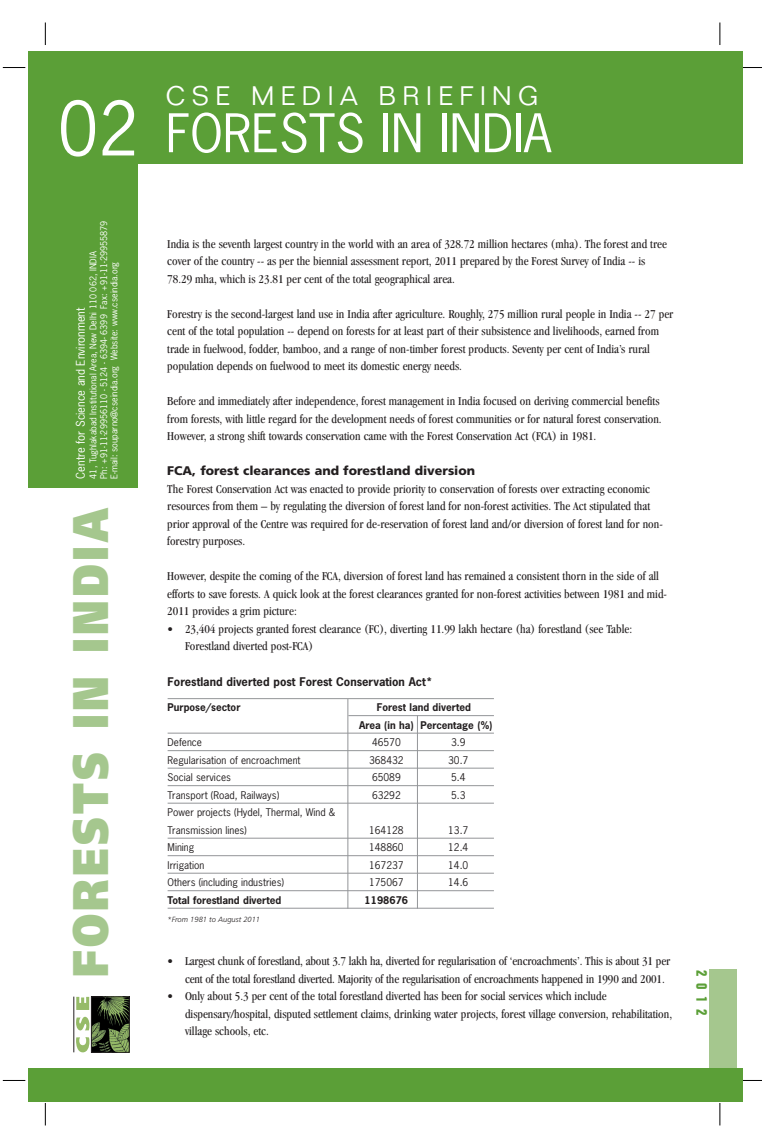
<style>
.page{position:relative;width:762px;height:1148px;background:#fff}
.page>*{position:absolute;margin:0;border:0;box-sizing:border-box;transform-origin:0 0}
.t1{font:50px "News Gothic";color:#fff}
.t2{font:900 50px "Frutiger";letter-spacing:.08em;color:#a5c78e;scale:.81 1}
.t3{font:300 26.25px "Folio";letter-spacing:.245em;color:#fff}
.t4{font:700 condensed 15px "Folio";color:#5b9f37}
.t5{font:condensed 12.5px/17.5px "Garamond";color:#231f20}
.t6{font:900 12.5px "Frutiger";color:#231f20}
.t7{font:700 11.25px "News Gothic";color:#231f20}
.t8{font:11.25px "News Gothic";color:#fff}
.t9{font:10px/17.5px "News Gothic";color:#231f20}
.t10{font:700 10px/17.5px "News Gothic";color:#231f20;text-align:center}
.t11{font:8.75px/10.5px "News Gothic";color:#fff}
.t12{font:italic 300 7.5px "Frutiger";color:#231f20}
.s1{font-size:70px}
</style>
<div class="page">
<svg style="left:3px;top:67px;width:22px;height:1px"></svg>
<svg style="left:3px;top:1080px;width:22px;height:1px"></svg>
<svg style="left:743px;top:67px;width:19px;height:1px"></svg>
<svg style="left:743px;top:1080px;width:19px;height:1px"></svg>
<svg style="left:45px;top:22px;width:1px;height:23px"></svg>
<svg style="left:720px;top:22px;width:1px;height:23px"></svg>
<svg style="left:720px;top:1103px;width:1px;height:22px"></svg>
<svg style="left:45px;top:1103px;width:1px;height:22px"></svg>
<div style="left:28px;top:51px;width:715px;height:436px;background:#5b9f37"></div>
<svg style="left:76px;top:1037px;width:13px;height:15px"></svg>
<svg style="left:76px;top:1016px;width:13px;height:14px"></svg>
<svg style="left:76px;top:996px;width:13px;height:14px"></svg>
<hr style="left:73px;top:996px;width:1px;height:56px;background:#231f20">
<img style="left:93px;top:998px;width:34px;height:52px">
<div style="left:91px;top:996px;width:38px;height:56px;border:1px solid #231f20"></div>
<div style="left:138px;top:164px;width:608px;height:339px;background:#fff"></div>
<div style="left:709px;top:968px;width:27px;height:105px;background:#a5c78e"></div>
<div style="left:28px;top:1068px;width:715px;height:33px;background:#5b9f37"></div>
<hr style="left:168px;top:698px;width:326px;height:1px;background:#939598">
<hr style="left:348px;top:715px;width:146px;height:1px;background:#939598">
<hr style="left:168px;top:733px;width:326px;height:1px;background:#939598">
<hr style="left:168px;top:750px;width:326px;height:1px;background:#939598">
<hr style="left:168px;top:768px;width:326px;height:1px;background:#939598">
<hr style="left:168px;top:785px;width:326px;height:1px;background:#939598">
<hr style="left:168px;top:803px;width:326px;height:1px;background:#939598">
<hr style="left:168px;top:838px;width:326px;height:1px;background:#939598">
<hr style="left:168px;top:855px;width:326px;height:1px;background:#939598">
<hr style="left:168px;top:873px;width:326px;height:1px;background:#939598">
<hr style="left:168px;top:890px;width:326px;height:1px;background:#939598">
<hr style="left:168px;top:908px;width:326px;height:1px;background:#939598">
<hr style="left:347px;top:699px;width:1px;height:209px;background:#939598">
<hr style="left:417px;top:715px;width:1px;height:193px;background:#939598">
<h2 class="t3" style="left:166px;top:86px;width:374px">CSE MEDIA BRIEFING</h2>
<h1 class="t1" style="left:58px;top:113px;width:495px"><span class="s1">02</span> FORESTS IN INDIA</h1>
<p class="t11" style="left:89px;top:478px;width:259px;rotate:-90deg">41, Tughlakabad Institutional Area, New Delhi 110 062, INDIA<br>Ph: +91-11-29956110 - 5124 - 6394- 6399 Fax: +91-11-29955879<br>E-mail: souparno@cseindia.org Website: www.cseindia.org</p>
<p class="t8" style="left:76px;top:478px;width:172px;rotate:-90deg">Centre for Science and Environment</p>
<h1 class="t2" style="left:71px;top:977px;width:581px;rotate:-90deg">FORESTS IN INDIA</h1>
<p class="t5" style="left:167px;top:236px;width:501px">India is the seventh largest country in the world with an area of 328.72 million hectares (mha). The forest and tree cover of the country -- as per the biennial assessment report, 2011 prepared by the Forest Survey of India -- is<br>78.29 mha, which is 23.81 per cent of the total geographical area.</p>
<p class="t5" style="left:167px;top:306px;width:507px">Forestry is the second-largest land use in India after agriculture. Roughly, 275 million rural people in India -- 27 per cent of the total population -- depend on forests for at least part of their subsistence and livelihoods, earned from trade in fuelwood, fodder, bamboo, and a range of non-timber forest products. Seventy per cent of India’s rural population depends on fuelwood to meet its domestic energy needs.</p>
<p class="t5" style="left:167px;top:393px;width:496px">Before and immediately after independence, forest management in India focused on deriving commercial benefits from forests, with little regard for the development needs of forest communities or for natural forest conservation.<br>However, a strong shift towards conservation came with the Forest Conservation Act (FCA) in 1981.</p>
<p class="t6" style="left:167px;top:466px;width:309px">FCA, forest clearances and forestland diversion</p>
<p class="t5" style="left:167px;top:481px;width:497px">The Forest Conservation Act was enacted to provide priority to conservation of forests over extracting economic resources from them – by regulating the diversion of forest land for non-forest activities. The Act stipulated that prior approval of the Centre was required for de-reservation of forest land and/or diversion of forest land for non&shy;forestry purposes.</p>
<p class="t5" style="left:167px;top:568px;width:501px">However, despite the coming of the FCA, diversion of forest land has remained a consistent thorn in the side of all efforts to save forests. A quick look at the forest clearances granted for non-forest activities between 1981 and mid-<br>2011 provides a grim picture:</p>
<p class="t5" style="left:185px;top:621px;width:448px;text-indent:-18px">• 23,404 projects granted forest clearance (FC), diverting 11.99 lakh hectare (ha) forestland (see Table:<br>Forestland diverted post-FCA)</p>
<p class="t7" style="left:168px;top:677px;width:267px">Forestland diverted post Forest Conservation Act*</p>
<p class="t10" style="left:168px;top:699px;width:74px">Purpose/sector</p>
<p class="t10" style="left:359px;top:699px;width:135px">Forest land diverted<br>Area (in ha) Percentage (%)</p>
<p class="t9" style="left:168px;top:734px;width:36px">Defence</p>
<p class="t9" style="left:372px;top:734px;width:30px">46570</p>
<p class="t9" style="left:451px;top:734px;width:16px">3.9</p>
<p class="t9" style="left:168px;top:752px;width:135px">Regularisation of encroachment</p>
<p class="t9" style="left:369px;top:752px;width:36px">368432</p>
<p class="t9" style="left:448px;top:752px;width:22px">30.7</p>
<p class="t9" style="left:168px;top:769px;width:65px">Social services</p>
<p class="t9" style="left:372px;top:769px;width:30px">65089</p>
<p class="t9" style="left:451px;top:769px;width:16px">5.4</p>
<p class="t9" style="left:168px;top:787px;width:113px">Transport (Road, Railways)</p>
<p class="t9" style="left:372px;top:787px;width:30px">63292</p>
<p class="t9" style="left:451px;top:787px;width:16px">5.3</p>
<p class="t9" style="left:168px;top:804px;width:169px">Power projects (Hydel, Thermal, Wind &amp;<br>Transmission lines)</p>
<p class="t9" style="left:369px;top:822px;width:36px">164128</p>
<p class="t9" style="left:448px;top:822px;width:22px">13.7</p>
<p class="t9" style="left:168px;top:839px;width:28px">Mining</p>
<p class="t9" style="left:369px;top:839px;width:36px">148860</p>
<p class="t9" style="left:448px;top:839px;width:22px">12.4</p>
<p class="t9" style="left:168px;top:857px;width:38px">Irrigation</p>
<p class="t9" style="left:369px;top:857px;width:36px">167237</p>
<p class="t9" style="left:448px;top:857px;width:22px">14.0</p>
<p class="t9" style="left:168px;top:874px;width:118px">Others (including industries)</p>
<p class="t9" style="left:369px;top:874px;width:36px">175067</p>
<p class="t9" style="left:448px;top:874px;width:22px">14.6</p>
<p class="t10" style="left:168px;top:892px;width:115px">Total forestland diverted</p>
<p class="t10" style="left:365px;top:892px;width:45px">1198676</p>
<p class="t12" style="left:168px;top:916px;width:94px">*From 1981 to August 2011</p>
<p class="t5" style="left:185px;top:953px;width:487px;text-indent:-18px">• Largest chunk of forestland, about 3.7 lakh ha, diverted for regularisation of ‘encroachments’. This is about 31 per cent of the total forestland diverted. Majority of the regularisation of encroachments happened in 1990 and 2001.</p>
<p class="t5" style="left:185px;top:988px;width:489px;text-indent:-18px">• Only about 5.3 per cent of the total forestland diverted has been for social services which include dispensary/hospital, disputed settlement claims, drinking water projects, forest village conversion, rehabilitation, village schools, etc.</p>
<p class="t4" style="left:707px;top:970px;width:46px;rotate:90deg">2012</p>
</div>
